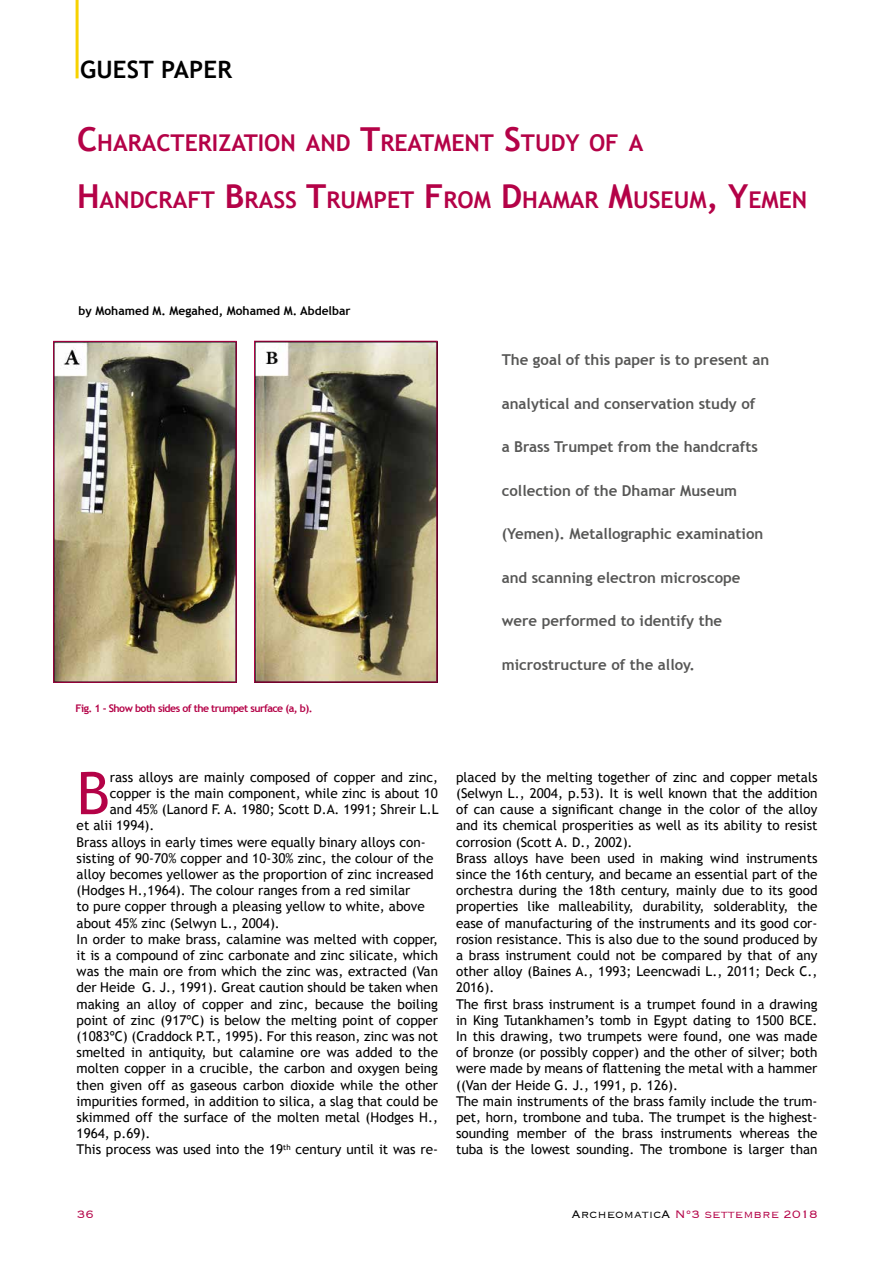
<style>
.page{position:relative;width:893px;height:1263px;background:#fff}
.page>*{position:absolute;margin:0;border:0;box-sizing:border-box;transform-origin:0 0}
.t1{font:58.8px "Trebuchet MS";color:#b40247}
.t2{font:700 24px "Trebuchet MS";letter-spacing:.01em;color:#000}
.t3{font:700 23.1px "Trebuchet MS";color:#b40247}
.t4{font:700 15px "Trebuchet MS";color:#575756}
.t5{font:300 14.1px "Copperplate";color:#b40247}
.t6{font:13.5px/16.2px "Trebuchet MS";color:#000}
.t7{font:700 12px "Trebuchet MS";color:#000}
.t8{font:700 10.5px "Trebuchet MS";letter-spacing:-.05em;color:#b40247}
.s1{font-size:33px}
.s2{color:#000}
</style>
<div class="page">
<hr style="left:76px;top:0;width:3px;height:78px;background:#f7d200">
<img style="left:55px;top:343px;width:180px;height:338px">
<div style="left:53px;top:341px;width:184px;height:342px;border:1px solid #b40247"></div>
<img style="left:256px;top:343px;width:179px;height:338px">
<div style="left:254px;top:341px;width:183px;height:342px;border:1px solid #b40247"></div>
<h2 class="t2" style="left:80px;top:55px;width:154px">GUEST PAPER</h2>
<h3 class="t3" style="left:77px;top:128px;width:568px"><span class="s1">C</span>HARACTERIZATION AND <span class="s1">T</span>REATMENT <span class="s1">S</span>TUDY OF A</h3>
<h3 class="t3" style="left:77px;top:185px;width:732px"><span class="s1">H</span>ANDCRAFT <span class="s1">B</span> RASS <span class="s1">T</span>RUMPET <span class="s1">F</span> ROM <span class="s1">D</span> HAMAR <span class="s1">M</span>USEUM<span class="s1">, Y</span>EMEN</h3>
<p class="t7" style="left:79px;top:303px;width:274px">by Mohamed M. Megahed, Mohamed M. Abdelbar</p>
<p class="t8" style="left:76px;top:701px;width:238px">Fig. 1 - Show both sides of the trumpet surface (a, b).</p>
<p class="t4" style="left:502px;top:350px;width:269px">The goal of this paper is to present an</p>
<p class="t4" style="left:502px;top:394px;width:255px">analytical and conservation study of</p>
<p class="t4" style="left:502px;top:437px;width:258px">a Brass Trumpet from the handcrafts</p>
<p class="t4" style="left:502px;top:481px;width:237px">collection of the Dhamar Museum</p>
<p class="t4" style="left:502px;top:524px;width:263px">(Yemen). Metallographic examination</p>
<p class="t4" style="left:502px;top:568px;width:240px">and scanning electron microscope</p>
<p class="t4" style="left:502px;top:611px;width:222px">were performed to identify the</p>
<p class="t4" style="left:502px;top:655px;width:195px">microstructure of the alloy.</p>
<h1 class="t1" style="left:77px;top:759px;width:35px">B</h1>
<p class="t6" style="left:110px;top:769px;width:330px">rass alloys are mainly composed of copper and zinc,</p>
<p class="t6" style="left:110px;top:785px;width:330px">copper is the main component, while zinc is about 10</p>
<p class="t6" style="left:110px;top:801px;width:330px">and 45% (Lanord F. A. 1980; Scott D.A. 1991; Shreir L.L</p>
<p class="t6" style="left:77px;top:818px;width:79px">et alii 1994).</p>
<p class="t6" style="left:77px;top:834px;width:351px">Brass alloys in early times were equally binary alloys con-</p>
<p class="t6" style="left:77px;top:850px;width:358px">sisting of 90-70% copper and 10-30% zinc, the colour of the</p>
<p class="t6" style="left:77px;top:866px;width:359px">alloy becomes yellower as the proportion of zinc increased</p>
<p class="t6" style="left:77px;top:882px;width:335px">(Hodges H.,1964). The colour ranges from a red similar</p>
<p class="t6" style="left:77px;top:899px;width:350px">to pure copper through a pleasing yellow to white, above</p>
<p class="t6" style="left:77px;top:915px;width:205px">about 45% zinc (Selwyn L., 2004).</p>
<p class="t6" style="left:77px;top:931px;width:363px">In order to make brass, calamine was melted with copper,</p>
<p class="t6" style="left:77px;top:947px;width:363px">it is a compound of zinc carbonate and zinc silicate, which</p>
<p class="t6" style="left:77px;top:963px;width:363px">was the main ore from which the zinc was, extracted (Van</p>
<p class="t6" style="left:77px;top:980px;width:363px">der Heide G. J., 1991). Great caution should be taken when</p>
<p class="t6" style="left:77px;top:996px;width:363px">making an alloy of copper and zinc, because the boiling</p>
<p class="t6" style="left:77px;top:1012px;width:363px">point of zinc (917ºC) is below the melting point of copper</p>
<p class="t6" style="left:77px;top:1028px;width:363px">(1083ºC) (Craddock P.T., 1995). For this reason, zinc was not</p>
<p class="t6" style="left:77px;top:1044px;width:363px">smelted in antiquity, but calamine ore was added to the</p>
<p class="t6" style="left:77px;top:1061px;width:363px">molten copper in a crucible, the carbon and oxygen being</p>
<p class="t6" style="left:77px;top:1077px;width:363px">then given off as gaseous carbon dioxide while the other</p>
<p class="t6" style="left:77px;top:1093px;width:363px">impurities formed, in addition to silica, a slag that could be</p>
<p class="t6" style="left:77px;top:1109px;width:363px">skimmed off the surface of the molten metal (Hodges H.,</p>
<p class="t6" style="left:77px;top:1125px;width:75px">1964, p.69).</p>
<p class="t6" style="left:77px;top:1142px;width:363px">This process was used into the 19<sup>th</sup> century until it was re-</p>
<p class="t6" style="left:456px;top:769px;width:363px">placed by the melting together of zinc and copper metals (Selwyn L., 2004, p.53). It is well known that the addition of can cause a significant change in the color of the alloy and its chemical prosperities as well as its ability to resist corrosion (Scott A. D., 2002).<br>Brass alloys have been used in making wind instruments since the 16th century, and became an essential part of the orchestra during the 18th century, mainly due to its good properties like malleability, durability, solderablity, the ease of manufacturing of the instruments and its good cor&shy;rosion resistance. This is also due to the sound produced by a brass instrument could not be compared by that of any other alloy (Baines A., 1993; Leencwadi L., 2011; Deck C., 2016).<br>The first brass instrument is a trumpet found in a drawing in King Tutankhamen’s tomb in Egypt dating to 1500 BCE.<br>In this drawing, two trumpets were found, one was made of bronze (or possibly copper) and the other of silver; both were made by means of flattening the metal with a hammer ((Van der Heide G. J., 1991, p. 126).<br>The main instruments of the brass family include the trum&shy;pet, horn, trombone and tuba. The trumpet is the highest&shy;sounding member of the brass instruments whereas the tuba is the lowest sounding. The trombone is larger than</p>
<p class="t5" style="left:77px;top:1205px;width:19px">36</p>
<p class="t5" style="left:572px;top:1205px;width:248px"><span class="s2">ArcheomaticA</span> N°3 settembre 2018</p>
</div>
